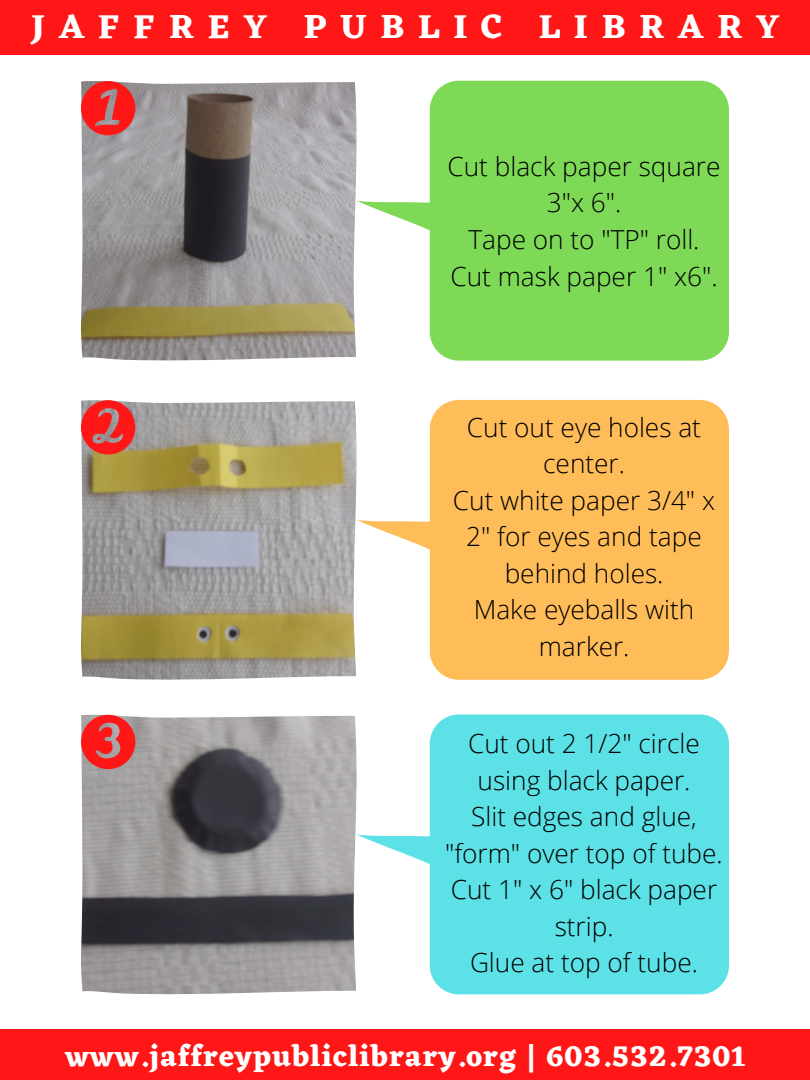
<style>
.page{position:relative;width:810px;height:1080px;background:#fff}
.page>*{position:absolute;margin:0;border:0;box-sizing:border-box;transform-origin:0 0}
.t1{font:700 34.56px "Eczar";letter-spacing:.4em;color:#fff}
.t2{font:700 29.88px "Eczar";letter-spacing:.035em;color:#fff}
.t3{font:300 26.25px/36.6px "Open Sans";color:#000;text-align:center}
</style>
<div class="page">
<div style="left:0;top:0;width:810px;height:55px;background:#ff1616"></div>
<div style="left:0;top:1029px;width:810px;height:51px;background:#ff1616"></div>
<img style="left:81px;top:82px;width:275px;height:279px">
<svg style="left:81px;top:81px;width:54px;height:54px"></svg>
<svg style="left:356px;top:81px;width:373px;height:280px;fill:#7ed957"></svg>
<img style="left:81px;top:401px;width:275px;height:279px">
<svg style="left:81px;top:400px;width:54px;height:55px"></svg>
<svg style="left:356px;top:400px;width:373px;height:280px;fill:#ffbd59"></svg>
<img style="left:81px;top:715px;width:275px;height:280px">
<svg style="left:81px;top:715px;width:54px;height:54px"></svg>
<svg style="left:356px;top:714px;width:373px;height:280px;fill:#5ce1e6"></svg>
<h1 class="t1" style="left:31px;top:6px;width:749px">JAFFREY PUBLIC LIBRARY</h1>
<p class="t3" style="left:448px;top:147px;width:274px">Cut black paper square<br>3"x 6".<br>Tape on to "TP" roll.<br>Cut mask paper 1" x6".</p>
<p class="t3" style="left:453px;top:408px;width:264px">Cut out eye holes at center.<br>Cut white paper 3/4" x<br>2" for eyes and tape behind holes.<br>Make eyeballs with marker.</p>
<p class="t3" style="left:445px;top:725px;width:279px">Cut out 2 1/2" circle using black paper.<br>Slit edges and glue, "form" over top of tube.<br>Cut 1" x 6" black paper strip.<br>Glue at top of tube.</p>
<p class="t2" style="left:66px;top:1038px;width:681px">www.jaffreypubliclibrary.org | 603.532.7301</p>
</div>
